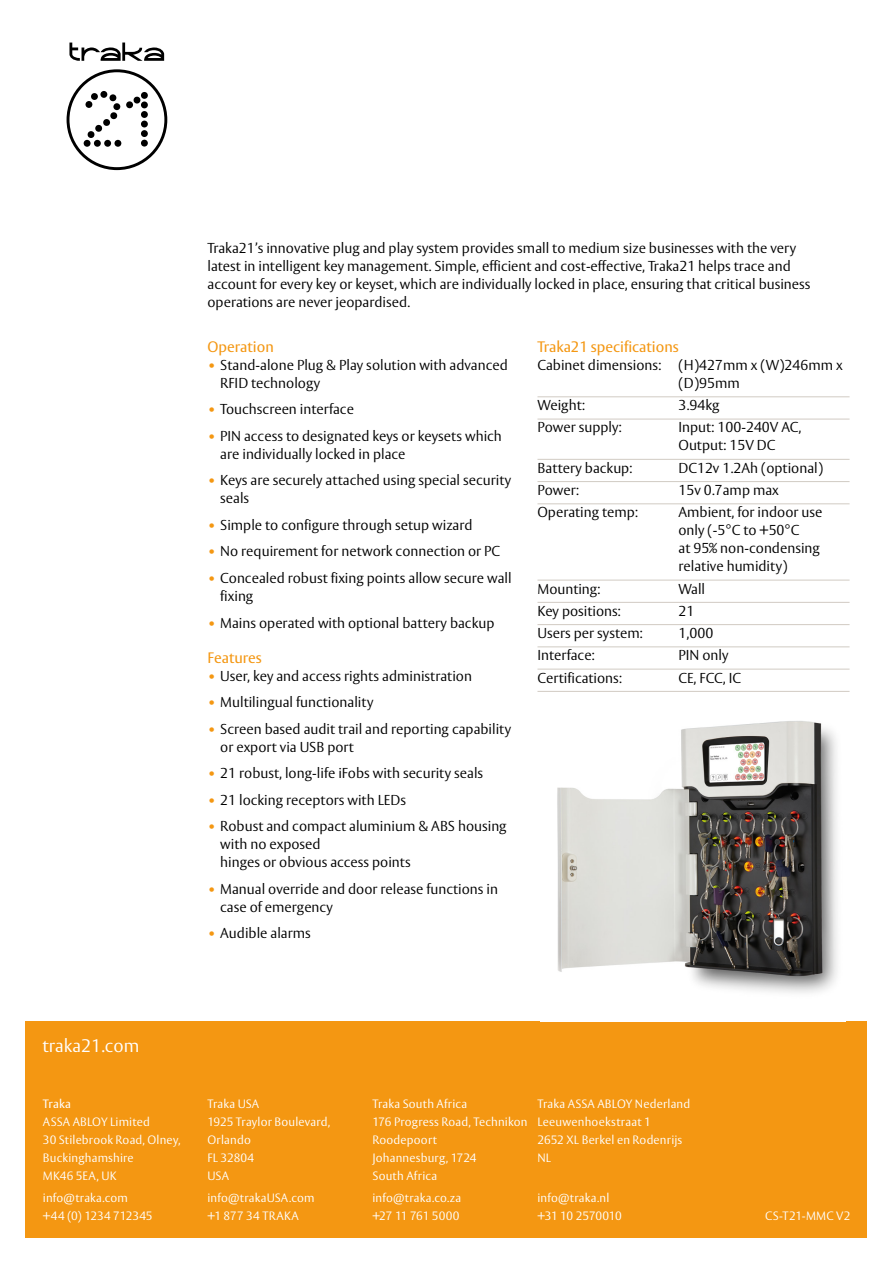
<style>
.page{position:relative;width:893px;height:1263px;background:#fff}
.page>*{position:absolute;margin:0;border:0;box-sizing:border-box;transform-origin:0 0}
.t1{font:300 18px "ASSA Vesta";color:#fff}
.t2{font:15px "ASSA Vesta";color:#f49712}
.t3{font:300 14.25px/18px "ASSA Vesta";color:#000}
.t4{font:300 12px/18px "ASSA Vesta";letter-spacing:.015em;color:#fff}
.t5{font:12px "ASSA Vesta";letter-spacing:.015em;color:#fff}
.s1{font-weight:700;color:#f49712}
</style>
<div class="page">
<div style="left:26px;top:1021px;width:841px;height:216px;background:#f49712"></div>
<img style="left:557px;top:721px;width:281px;height:272px">
<svg style="left:69px;top:43px;width:95px;height:18px"></svg>
<svg style="left:67px;top:69px;width:100px;height:101px"></svg>
<hr style="left:537px;top:396px;width:312px;height:1px;background:#d1cbc3">
<hr style="left:537px;top:419px;width:312px;height:1px;background:#d1cbc3">
<hr style="left:537px;top:459px;width:312px;height:1px;background:#d1cbc3">
<hr style="left:537px;top:481px;width:312px;height:1px;background:#d1cbc3">
<hr style="left:537px;top:503px;width:312px;height:1px;background:#d1cbc3">
<hr style="left:537px;top:580px;width:312px;height:1px;background:#d1cbc3">
<hr style="left:537px;top:602px;width:312px;height:1px;background:#d1cbc3">
<hr style="left:537px;top:624px;width:312px;height:1px;background:#d1cbc3">
<hr style="left:537px;top:646px;width:312px;height:1px;background:#d1cbc3">
<hr style="left:537px;top:669px;width:312px;height:1px;background:#d1cbc3">
<hr style="left:537px;top:691px;width:312px;height:1px;background:#d1cbc3">
<p class="t3" style="left:207px;top:239px;width:605px">Traka21’s innovative plug and play system provides small to medium size businesses with the very latest in intelligent key management. Simple, efficient and cost-effective, Traka21 helps trace and account for every key or keyset, which are individually locked in place, ensuring that critical business operations are never jeopardised.</p>
<p class="t2" style="left:207px;top:338px;width:68px">Operation</p>
<p class="t3" style="left:220px;top:357px;width:289px;text-indent:-13px"><span class="s1">•</span> Stand-alone Plug &amp; Play solution with advanced<br>RFID technology</p>
<p class="t3" style="left:207px;top:401px;width:148px"><span class="s1">•</span> Touchscreen interface</p>
<p class="t3" style="left:220px;top:428px;width:283px;text-indent:-13px"><span class="s1">•</span> PIN access to designated keys or keysets which are individually locked in place</p>
<p class="t3" style="left:220px;top:472px;width:293px;text-indent:-13px"><span class="s1">•</span> Keys are securely attached using special security seals</p>
<p class="t3" style="left:207px;top:517px;width:267px"><span class="s1">•</span> Simple to configure through setup wizard</p>
<p class="t3" style="left:207px;top:543px;width:294px"><span class="s1">•</span> No requirement for network connection or PC</p>
<p class="t3" style="left:220px;top:570px;width:293px;text-indent:-13px"><span class="s1">•</span> Concealed robust fixing points allow secure wall fixing</p>
<p class="t3" style="left:207px;top:614px;width:288px"><span class="s1">•</span> Mains operated with optional battery backup</p>
<p class="t2" style="left:207px;top:648px;width:56px">Features</p>
<p class="t3" style="left:207px;top:667px;width:266px"><span class="s1">•</span> User, key and access rights administration</p>
<p class="t3" style="left:207px;top:694px;width:167px"><span class="s1">•</span> Multilingual functionality</p>
<p class="t3" style="left:220px;top:720px;width:292px;text-indent:-13px"><span class="s1">•</span> Screen based audit trail and reporting capability or export via USB port</p>
<p class="t3" style="left:207px;top:765px;width:277px"><span class="s1">•</span> 21 robust, long-life iFobs with security seals</p>
<p class="t3" style="left:207px;top:791px;width:200px"><span class="s1">•</span> 21 locking receptors with LEDs</p>
<p class="t3" style="left:220px;top:818px;width:288px;text-indent:-13px"><span class="s1">•</span> Robust and compact aluminium &amp; ABS housing with no exposed<br>hinges or obvious access points</p>
<p class="t3" style="left:220px;top:880px;width:279px;text-indent:-13px"><span class="s1">•</span> Manual override and door release functions in case of emergency</p>
<p class="t3" style="left:207px;top:925px;width:105px"><span class="s1">•</span> Audible alarms</p>
<p class="t2" style="left:537px;top:338px;width:143px">Traka21 specifications</p>
<p class="t3" style="left:678px;top:357px;width:166px;text-indent:-141px">Cabinet dimensions: (H)427mm x (W)246mm x (D)95mm</p>
<p class="t3" style="left:537px;top:397px;width:49px">Weight:</p>
<p class="t3" style="left:678px;top:397px;width:42px">3.94kg</p>
<p class="t3" style="left:537px;top:419px;width:86px">Power supply:</p>
<p class="t3" style="left:678px;top:419px;width:124px">Input: 100-240V AC,<br>Output: 15V DC</p>
<p class="t3" style="left:537px;top:459px;width:96px">Battery backup:</p>
<p class="t3" style="left:678px;top:459px;width:146px">DC12v 1.2Ah (optional)</p>
<p class="t3" style="left:537px;top:482px;width:43px">Power:</p>
<p class="t3" style="left:678px;top:482px;width:102px">15v 0.7amp max</p>
<p class="t3" style="left:537px;top:504px;width:102px">Operating temp:</p>
<p class="t3" style="left:678px;top:504px;width:145px">Ambient, for indoor use only (-5°C to +50°C<br>at 95% non-condensing relative humidity)</p>
<p class="t3" style="left:537px;top:580px;width:65px">Mounting:</p>
<p class="t3" style="left:678px;top:580px;width:28px">Wall</p>
<p class="t3" style="left:537px;top:602px;width:85px">Key positions:</p>
<p class="t3" style="left:678px;top:602px;width:17px">21</p>
<p class="t3" style="left:537px;top:625px;width:107px">Users per system:</p>
<p class="t3" style="left:678px;top:625px;width:36px">1,000</p>
<p class="t3" style="left:537px;top:647px;width:59px">Interface:</p>
<p class="t3" style="left:678px;top:647px;width:51px">PIN only</p>
<p class="t3" style="left:537px;top:669px;width:86px">Certifications:</p>
<p class="t3" style="left:678px;top:669px;width:64px">CE, FCC, IC</p>
<p class="t1" style="left:43px;top:1035px;width:98px">traka21.com</p>
<p class="t5" style="left:43px;top:1097px;width:30px">Traka</p>
<p class="t4" style="left:43px;top:1113px;width:139px">ASSA ABLOY Limited<br>30 Stilebrook Road, Olney,<br>Buckinghamshire<br>MK46 5EA, UK</p>
<p class="t4" style="left:43px;top:1190px;width:111px">info@traka.com +44 (0) 1234 712345</p>
<p class="t4" style="left:207px;top:1095px;width:124px">Traka USA<br>1925 Traylor Boulevard,<br>Orlando<br>FL 32804<br>USA</p>
<p class="t4" style="left:207px;top:1190px;width:109px">info@trakaUSA.com +1 877 34 TRAKA</p>
<p class="t4" style="left:372px;top:1095px;width:156px">Traka South Africa<br>176 Progress Road, Technikon<br>Roodepoort<br>Johannesburg, 1724<br>South Africa</p>
<p class="t4" style="left:372px;top:1190px;width:90px">info@traka.co.za +27 11 761 5000</p>
<p class="t4" style="left:537px;top:1095px;width:154px">Traka ASSA ABLOY Nederland<br>Leeuwenhoekstraat 1<br>2652 XL Berkel en Rodenrijs<br>NL</p>
<p class="t4" style="left:537px;top:1190px;width:86px">info@traka.nl +31 10 2570010</p>
<p class="t4" style="left:765px;top:1208px;width:87px">CS-T21-MMC V2</p>
</div>
